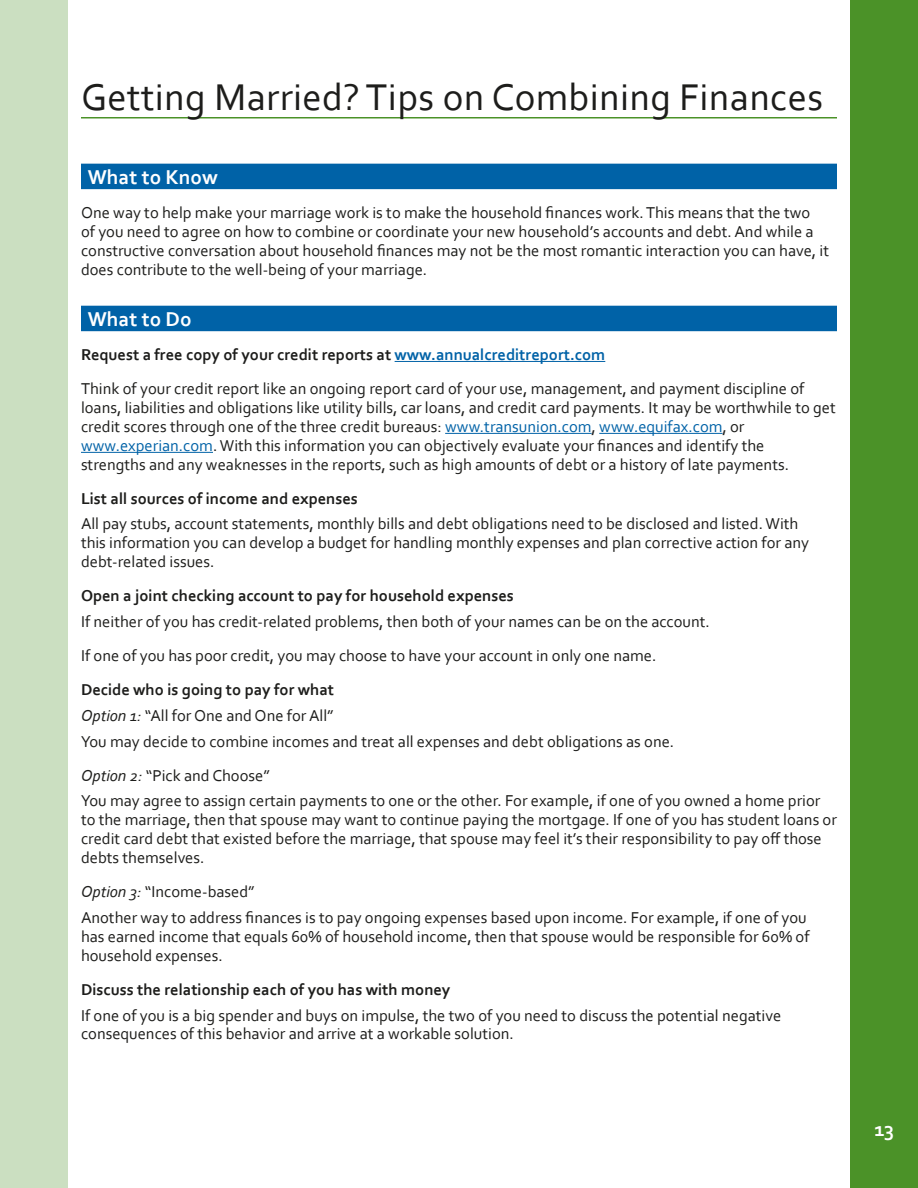
<style>
.page{position:relative;width:918px;height:1188px;background:#fff}
.page>*{position:absolute;margin:0;border:0;box-sizing:border-box;transform-origin:0 0}
.t1{font:39px "Corbel";letter-spacing:.01em;color:#1d1d1b}
.t2{font:700 21px "Corbel";color:#fff}
.t3{font:16.5px/19px "Corbel";color:#1d1d1b}
.t4{font:700 16.5px "Corbel";color:#1d1d1b}
.s1{color:#0062a7}
.s2{font-style:italic}
</style>
<div class="page">
<div style="left:850px;top:0;width:68px;height:1188px;background:#4b9228"></div>
<div style="left:0;top:0;width:68px;height:1188px;background:#cbdfc1"></div>
<hr style="left:81px;top:117px;width:756px;height:1px;background:#4b9228">
<hr style="left:395px;top:361px;width:210px;height:1px;background:#0062a7">
<hr style="left:445px;top:433px;width:147px;height:1px;background:#0062a7">
<hr style="left:599px;top:433px;width:124px;height:1px;background:#0062a7">
<hr style="left:81px;top:452px;width:132px;height:1px;background:#0062a7">
<div style="left:81px;top:164px;width:756px;height:25px;background:#0062a7"></div>
<div style="left:81px;top:306px;width:756px;height:25px;background:#0062a7"></div>
<h1 class="t1" style="left:81px;top:73px;width:744px">Getting Married? Tips on Combining Finances</h1>
<p class="t2" style="left:88px;top:164px;width:132px">What to Know</p>
<p class="t3" style="left:81px;top:202px;width:750px">One way to help make your marriage work is to make the household finances work. This means that the two<br>of you need to agree on how to combine or coordinate your new household’s accounts and debt. And while a constructive conversation about household finances may not be the most romantic interaction you can have, it does contribute to the well-being of your marriage.</p>
<p class="t2" style="left:88px;top:306px;width:105px">What to Do</p>
<p class="t4" style="left:81px;top:344px;width:526px">Request a free copy of your credit reports at <span class="s1">www.annualcreditreport.com</span></p>
<p class="t3" style="left:81px;top:379px;width:756px">Think of your credit report like an ongoing report card of your use, management, and payment discipline of loans, liabilities and obligations like utility bills, car loans, and credit card payments. It may be worthwhile to get credit scores through one of the three credit bureaus: <span class="s1">www.transunion.com</span>, <span class="s1">www.equifax.com</span>, or <span class="s1">www.experian.com</span>. With this information you can objectively evaluate your finances and identify the<br>strengths and any weaknesses in the reports, such as high amounts of debt or a history of late payments.</p>
<p class="t4" style="left:81px;top:488px;width:278px">List all sources of income and expenses</p>
<p class="t3" style="left:81px;top:514px;width:730px">All pay stubs, account statements, monthly bills and debt obligations need to be disclosed and listed. With this information you can develop a budget for handling monthly expenses and plan corrective action for any debt-related issues.</p>
<p class="t4" style="left:81px;top:586px;width:434px">Open a joint checking account to pay for household expenses</p>
<p class="t3" style="left:81px;top:612px;width:630px">If neither of you has credit-related problems, then both of your names can be on the account.</p>
<p class="t3" style="left:81px;top:646px;width:577px">If one of you has poor credit, you may choose to have your account in only one name.</p>
<p class="t4" style="left:81px;top:679px;width:255px">Decide who is going to pay for what</p>
<p class="t3" style="left:81px;top:705px;width:254px"><span class="s2">Option 1:</span> “All for One and One for All”</p>
<p class="t3" style="left:81px;top:731px;width:595px">You may decide to combine incomes and treat all expenses and debt obligations as one.</p>
<p class="t3" style="left:81px;top:765px;width:190px"><span class="s2">Option 2:</span> “Pick and Choose”</p>
<p class="t3" style="left:81px;top:791px;width:757px">You may agree to assign certain payments to one or the other. For example, if one of you owned a home prior to the marriage, then that spouse may want to continue paying the mortgage. If one of you has student loans or credit card debt that existed before the marriage, that spouse may feel it’s their responsibility to pay off those debts themselves.</p>
<p class="t3" style="left:81px;top:882px;width:175px"><span class="s2">Option 3:</span> “Income-based”</p>
<p class="t3" style="left:81px;top:907px;width:731px">Another way to address finances is to pay ongoing expenses based upon income. For example, if one of you has earned income that equals 60% of household income, then that spouse would be responsible for 60% of household expenses.</p>
<p class="t4" style="left:81px;top:979px;width:371px">Discuss the relationship each of you has with money</p>
<p class="t3" style="left:81px;top:1005px;width:702px">If one of you is a big spender and buys on impulse, the two of you need to discuss the potential negative consequences of this behavior and arrive at a workable solution.</p>
<p class="t2" style="left:874px;top:1116px;width:22px">13</p>
</div>
